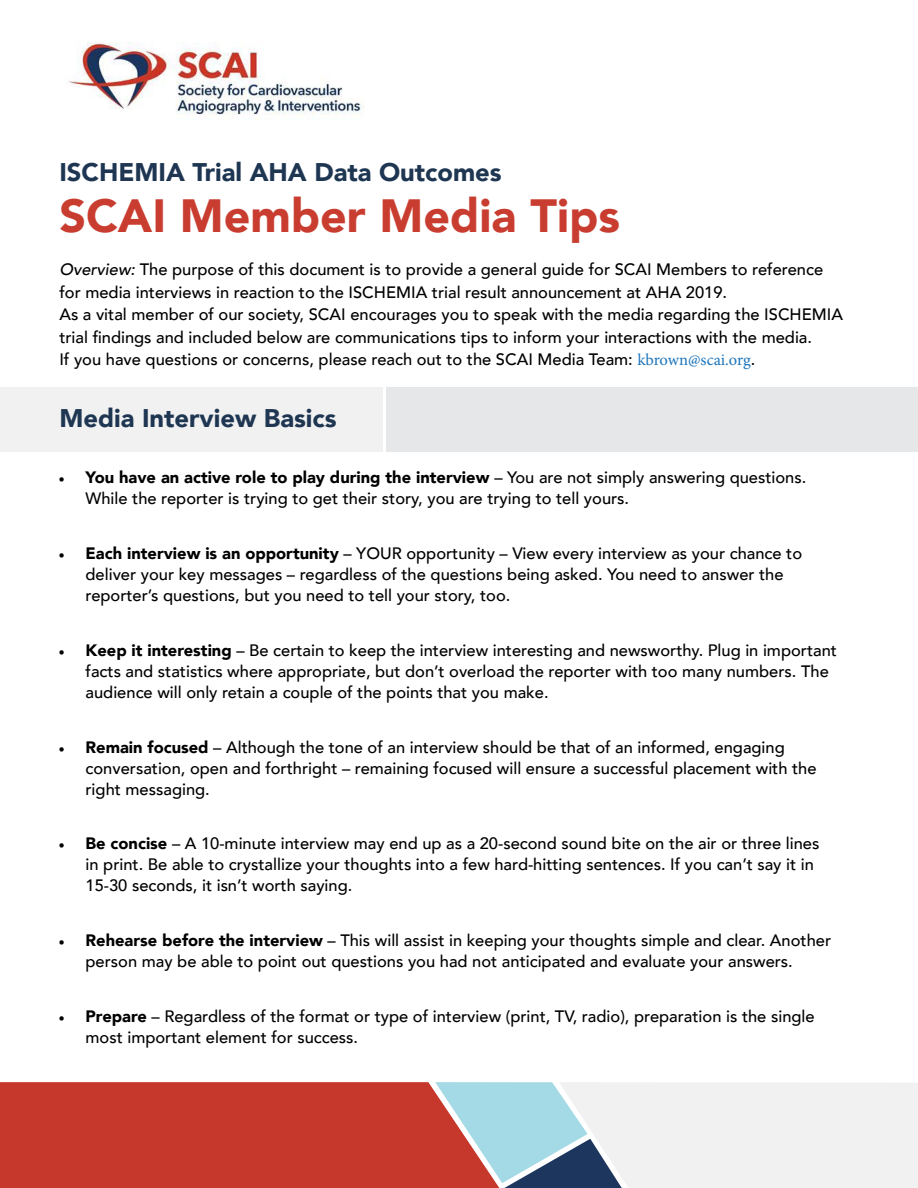
<style>
.page{position:relative;width:918px;height:1188px;background:#fff}
.page>*{position:absolute;margin:0;border:0;box-sizing:border-box;transform-origin:0 0}
.t1{font:900 46.5px "Avenir";color:#c93d30}
.t2{font:900 25.5px "Avenir";color:#1e3652}
.t3{font:500 16.5px/21px "Avenir";color:#000}
.s1{font-style:italic}
.s2{font-family:"Minion Pro";font-weight:400;color:#1c75bc}
.s3{font-family:"Minion Pro";font-weight:400}
.s4{font-weight:900}
</style>
<div class="page">
<div style="left:0;top:387px;width:382px;height:65px;background:#f1f1f2"></div>
<div style="left:387px;top:387px;width:531px;height:65px;background:#e6e7e8"></div>
<div style="left:0;top:1082px;width:435px;height:106px;background:#c7382c"></div>
<svg style="left:435px;top:1082px;width:483px;height:106px"></svg>
<img style="left:69px;top:42px;width:295px;height:78px">
<h2 class="t2" style="left:59px;top:150px;width:444px">ISCHEMIA Trial AHA Data Outcomes</h2>
<h1 class="t1" style="left:59px;top:176px;width:562px">SCAI Member Media Tips</h1>
<p class="t3" style="left:59px;top:257px;width:785px;line-height:22.5px"><span class="s1">Overview:</span> The purpose of this document is to provide a general guide for SCAI Members to reference for media interviews in reaction to the ISCHEMIA trial result announcement at AHA 2019.<br>As a vital member of our society, SCAI encourages you to speak with the media regarding the ISCHEMIA trial findings and included below are communications tips to inform your interactions with the media.<br>If you have questions or concerns, please reach out to the SCAI Media Team: <span class="s2">kbrown@scai.org</span>.</p>
<h2 class="t2" style="left:59px;top:397px;width:279px">Media Interview Basics</h2>
<p class="t3" style="left:86px;top:466px;width:722px;text-indent:-27px"><span class="s3">•</span> <span class="s4">You have an active role to play during the interview</span> – You are not simply answering questions.<br>While the reporter is trying to get their story, you are trying to tell yours.</p>
<p class="t3" style="left:86px;top:542px;width:718px;text-indent:-27px"><span class="s3">•</span> <span class="s4">Each interview is an opportunity</span> – YOUR opportunity – View every interview as your chance to deliver your key messages – regardless of the questions being asked. You need to answer the reporter’s questions, but you need to tell your story, too.</p>
<p class="t3" style="left:86px;top:639px;width:753px;text-indent:-27px"><span class="s3">•</span> <span class="s4">Keep it interesting</span> – Be certain to keep the interview interesting and newsworthy. Plug in important facts and statistics where appropriate, but don’t overload the reporter with too many numbers. The audience will only retain a couple of the points that you make.</p>
<p class="t3" style="left:86px;top:735px;width:733px;text-indent:-27px"><span class="s3">•</span> <span class="s4">Remain focused</span> – Although the tone of an interview should be that of an informed, engaging conversation, open and forthright – remaining focused will ensure a successful placement with the right messaging.</p>
<p class="t3" style="left:86px;top:832px;width:735px;text-indent:-27px"><span class="s3">•</span> <span class="s4">Be concise</span> – A 10-minute interview may end up as a 20-second sound bite on the air or three lines in print. Be able to crystallize your thoughts into a few hard-hitting sentences. If you can’t say it in<br>15-30 seconds, it isn’t worth saying.</p>
<p class="t3" style="left:86px;top:929px;width:747px;text-indent:-27px"><span class="s3">•</span> <span class="s4">Rehearse before the interview</span> – This will assist in keeping your thoughts simple and clear. Another person may be able to point out questions you had not anticipated and evaluate your answers.</p>
<p class="t3" style="left:86px;top:1005px;width:731px;text-indent:-27px"><span class="s3">•</span> <span class="s4">Prepare</span> – Regardless of the format or type of interview (print, TV, radio), preparation is the single most important element for success.</p>
</div>
